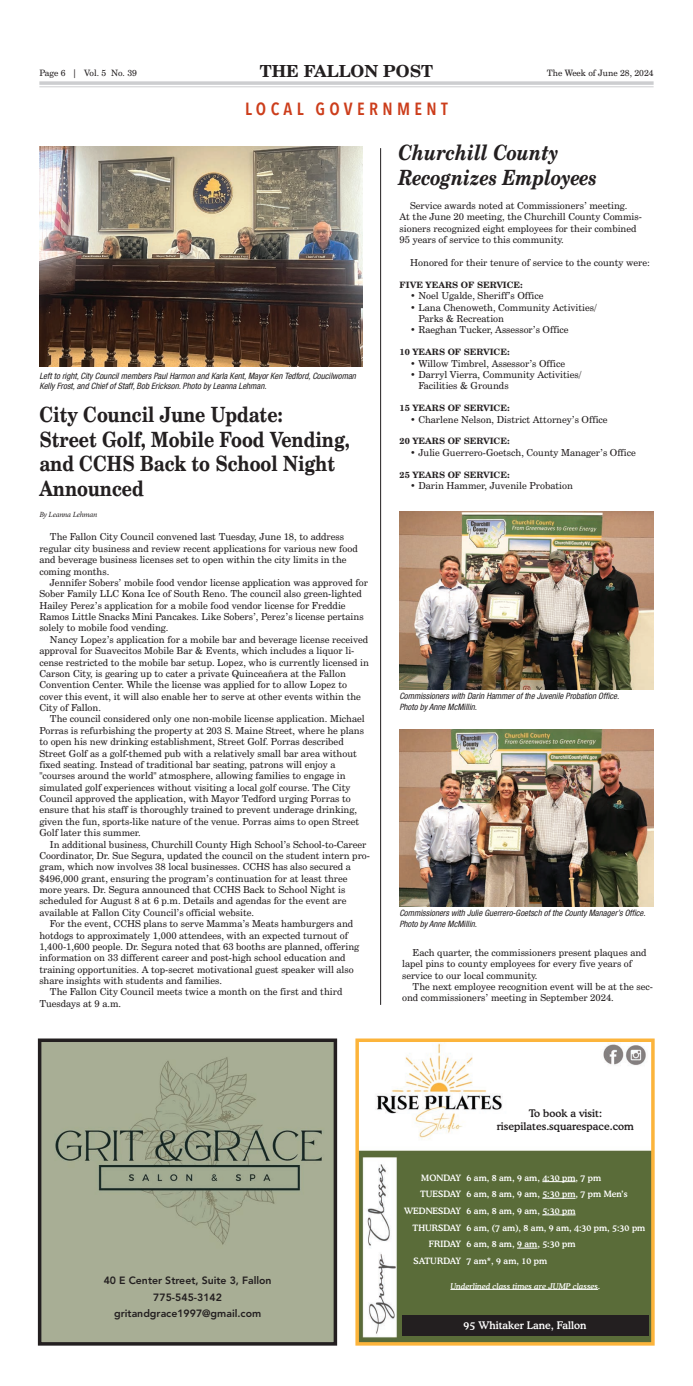
<style>
.page{position:relative;width:693px;height:1386px;background:#fff}
.page>*{position:absolute;margin:0;border:0;box-sizing:border-box;transform-origin:0 0}
.t1{font:700 21px/24.5px "Century Schoolbook BT";color:#231f20;scale:.85 1}
.t2{font:italic 700 21px/25.4px "Century Schoolbook BT";color:#231f20;scale:.85 1}
.t3{font:600 17.5px "Avenir Next Condensed";letter-spacing:.25em;color:#cc3d1b}
.t4{font:700 16.62px "Century Schoolbook BT";color:#231f20}
.t5{font:800 10.5px/16.7px "Avenir";color:#231f20;text-align:center}
.t6{font:500 10.5px/12.6px "Cooper BT";color:#231f20;text-align:center}
.t7{font:500 10.5px "Cooper BT";color:#fff}
.t8{font:9.62px/11.4px "Century Schoolbook BT";color:#231f20}
.t9{font:italic condensed 8.75px/10.5px "Helvetica Neue";color:#231f20}
.t10{font:500 8.75px "Cooper BT";color:#fff}
.t11{font:700 8.75px "Century Schoolbook BT";color:#231f20}
.t12{font:8.75px "Century Schoolbook BT";color:#231f20}
.t13{font:italic 500 7.88px "Cooper BT";color:#fff}
.t14{font:italic 7.88px "Minion Pro";letter-spacing:-.03em;color:#231f20}
</style>
<div class="page">
<hr style="left:39px;top:81px;width:615px;height:4px;background:#d4d5d7">
<hr style="left:39px;top:86px;width:615px;height:1px;background:#cdced0">
<img style="left:43px;top:1044px;width:289px;height:297px">
<div style="left:38px;top:1039px;width:299px;height:307px;border:4px solid #231f20"></div>
<img style="left:360px;top:1044px;width:290px;height:297px">
<div style="left:355px;top:1039px;width:300px;height:307px;border:4px solid #fcb43b"></div>
<div style="left:402px;top:1315px;width:246px;height:21px;background:#231f20"></div>
<hr style="left:542px;top:1181px;width:34px;height:1px;background:#fff">
<hr style="left:542px;top:1198px;width:34px;height:1px;background:#fff">
<hr style="left:542px;top:1215px;width:34px;height:1px;background:#fff">
<svg style="left:517px;top:1248px;width:20px;height:1px"></svg>
<hr style="left:450px;top:1289px;width:148px;height:1px;background:#fff">
<img style="left:400px;top:511px;width:254px;height:178px">
<img style="left:400px;top:729px;width:254px;height:177px">
<hr style="left:380px;top:148px;width:1px;height:857px;background:#231f20">
<img style="left:39px;top:146px;width:324px;height:221px">
<p class="t12" style="left:39px;top:70px;width:99px">Page 6 | Vol. 5 No. 39</p>
<h3 class="t4" style="left:260px;top:65px;width:175px">THE FALLON POST</h3>
<p class="t12" style="left:547px;top:70px;width:108px">The Week of June 28, 2024</p>
<h2 class="t3" style="left:245px;top:94px;width:204px">LOCAL GOVERNMENT</h2>
<p class="t9" style="left:39px;top:371px;width:318px">Left to right, City Council members Paul Harmon and Karla Kent, Mayor Ken Tedford, Coucilwoman<br>Kelly Frost, and Chief of Staff, Bob Erickson. Photo by Leanna Lehman.</p>
<h1 class="t1" style="left:39px;top:405px;width:367px">City Council June Update:<br>Street Golf, Mobile Food Vending, and CCHS Back to School Night<br>Announced</h1>
<p class="t14" style="left:39px;top:511px;width:59px">By Leanna Lehman</p>
<p class="t8" style="left:39px;top:532px;width:320px;text-indent:11px">The Fallon City Council convened last Tuesday, June 18, to address regular city business and review recent applications for various new food and beverage business licenses set to open within the city limits in the coming months.</p>
<p class="t8" style="left:39px;top:578px;width:330px;text-indent:11px">Jennifer Sobers’ mobile food vendor license application was approved for Sober Family LLC Kona Ice of South Reno. The council also green-lighted Hailey Perez’s application for a mobile food vendor license for Freddie Ramos Little Snacks Mini Pancakes. Like Sobers’, Perez’s license pertains solely to mobile food vending.</p>
<p class="t8" style="left:39px;top:635px;width:331px;text-indent:11px">Nancy Lopez’s application for a mobile bar and beverage license received approval for Suavecitos Mobile Bar &amp; Events, which includes a liquor li&shy;cense restricted to the mobile bar setup. Lopez, who is currently licensed in Carson City, is gearing up to cater a private Quinceañera at the Fallon Convention Center. While the license was applied for to allow Lopez to cover this event, it will also enable her to serve at other events within the City of Fallon.</p>
<p class="t8" style="left:39px;top:714px;width:327px;text-indent:11px">The council considered only one non-mobile license application. Michael Porras is refurbishing the property at 203 S. Maine Street, where he plans to open his new drinking establishment, Street Golf. Porras described Street Golf as a golf-themed pub with a relatively small bar area without fixed seating. Instead of traditional bar seating, patrons will enjoy a "courses around the world" atmosphere, allowing families to engage in simulated golf experiences without visiting a local golf course. The City Council approved the application, with Mayor Tedford urging Porras to ensure that his staff is thoroughly trained to prevent underage drinking, given the fun, sports-like nature of the venue. Porras aims to open Street Golf later this summer.</p>
<p class="t8" style="left:50px;top:839px;width:318px">In additional business, Churchill County High School’s School-to-Career</p>
<p class="t8" style="left:39px;top:851px;width:332px">Coordinator, Dr. Sue Segura, updated the council on the student intern pro-</p>
<p class="t8" style="left:39px;top:862px;width:313px">gram, which now involves 38 local businesses. CCHS has also secured a</p>
<p class="t8" style="left:39px;top:874px;width:310px">$496,000 grant, ensuring the program’s continuation for at least three</p>
<p class="t8" style="left:39px;top:885px;width:307px">more years. Dr. Segura announced that CCHS Back to School Night is</p>
<p class="t8" style="left:39px;top:896px;width:309px">scheduled for August 8 at 6 p.m. Details and agendas for the event are</p>
<p class="t8" style="left:39px;top:908px;width:216px">available at Fallon City Council’s official website.</p>
<p class="t8" style="left:50px;top:919px;width:305px">For the event, CCHS plans to serve Mamma’s Meats hamburgers and</p>
<p class="t8" style="left:39px;top:930px;width:310px">hotdogs to approximately 1,000 attendees, with an expected turnout of</p>
<p class="t8" style="left:39px;top:942px;width:321px">1,400-1,600 people. Dr. Segura noted that 63 booths are planned, offering</p>
<p class="t8" style="left:39px;top:953px;width:308px">information on 33 different career and post-high school education and</p>
<p class="t8" style="left:39px;top:965px;width:316px">training opportunities. A top-secret motivational guest speaker will also</p>
<p class="t8" style="left:39px;top:976px;width:184px">share insights with students and families.</p>
<p class="t8" style="left:50px;top:987px;width:294px">The Fallon City Council meets twice a month on the first and third</p>
<p class="t8" style="left:39px;top:999px;width:83px">Tuesdays at 9 a.m.</p>
<h1 class="t2" style="left:399px;top:142px;width:235px">Churchill County<br>Recognizes Employees</h1>
<p class="t8" style="left:400px;top:201px;width:244px;text-indent:11px">Service awards noted at Commissioners’ meeting.<br>At the June 20 meeting, the Churchill County Commis&shy;sioners recognized eight employees for their combined 95 years of service to this community.</p>
<p class="t8" style="left:410px;top:258px;width:241px">Honored for their tenure of service to the county were:</p>
<p class="t11" style="left:400px;top:281px;width:125px">FIVE YEARS OF SERVICE:</p>
<p class="t8" style="left:410px;top:291px;width:135px">• Noel Ugalde, Sheriff’s Office</p>
<p class="t8" style="left:418px;top:302px;width:180px;text-indent:-8px">• Lana Chenoweth, Community Activities/<br>Parks &amp; Recreation</p>
<p class="t8" style="left:410px;top:325px;width:160px">• Raeghan Tucker, Assessor’s Office</p>
<p class="t11" style="left:400px;top:349px;width:112px">10 YEARS OF SERVICE:</p>
<p class="t8" style="left:410px;top:358px;width:156px">• Willow Timbrel, Assessor’s Office</p>
<p class="t8" style="left:418px;top:370px;width:165px;text-indent:-8px">• Darryl Vierra, Community Activities/<br>Facilities &amp; Grounds</p>
<p class="t11" style="left:400px;top:405px;width:112px">15 YEARS OF SERVICE:</p>
<p class="t8" style="left:410px;top:414px;width:199px">• Charlene Nelson, District Attorney’s Office</p>
<p class="t11" style="left:400px;top:438px;width:112px">20 YEARS OF SERVICE:</p>
<p class="t8" style="left:410px;top:448px;width:227px">• Julie Guerrero-Goetsch, County Manager’s Office</p>
<p class="t11" style="left:400px;top:471px;width:112px">25 YEARS OF SERVICE:</p>
<p class="t8" style="left:410px;top:481px;width:164px">• Darin Hammer, Juvenile Probation</p>
<p class="t9" style="left:399px;top:691px;width:221px">Commissioners with Darin Hammer of the Juvenile Probation Office.<br>Photo by Anne McMillin.</p>
<p class="t9" style="left:399px;top:909px;width:248px">Commissioners with Julie Guerrero-Goetsch of the County Manager’s Office.<br>Photo by Anne McMillin.</p>
<p class="t8" style="left:402px;top:948px;width:246px;text-indent:11px">Each quarter, the commissioners present plaques and lapel pins to county employees for every five years of service to our local community.</p>
<p class="t8" style="left:402px;top:982px;width:252px;text-indent:11px">The next employee recognition event will be at the sec&shy;ond commissioners’ meeting in September 2024.</p>
<p class="t5" style="left:104px;top:1272px;width:169px">40 E Center Street, Suite 3, Fallon<br>775-545-3142 gritandgrace1997@gmail.com</p>
<p class="t6" style="left:497px;top:1108px;width:139px">To book a visit: risepilates.squarespace.com</p>
<p class="t10" style="left:421px;top:1174px;width:182px">MONDAY 6 am, 8 am, 9 am, 4:30 pm, 7 pm</p>
<p class="t10" style="left:420px;top:1191px;width:209px">TUESDAY 6 am, 8 am, 9 am, 5:30 pm, 7 pm Men’s</p>
<p class="t10" style="left:404px;top:1208px;width:173px">WEDNESDAY 6 am, 8 am, 9 am, 5:30 pm</p>
<p class="t10" style="left:413px;top:1224px;width:234px">THURSDAY 6 am, (7 am), 8 am, 9 am, 4:30 pm, 5:30 pm</p>
<p class="t10" style="left:429px;top:1241px;width:148px">FRIDAY 6 am, 8 am, 9 am, 5:30 pm</p>
<p class="t10" style="left:414px;top:1257px;width:135px">SATURDAY 7 am*, 9 am, 10 pm</p>
<p class="t13" style="left:450px;top:1283px;width:152px">Underlined class times are JUMP classes.</p>
<p class="t7" style="left:464px;top:1321px;width:124px">95 Whitaker Lane, Fallon</p>
</div>
